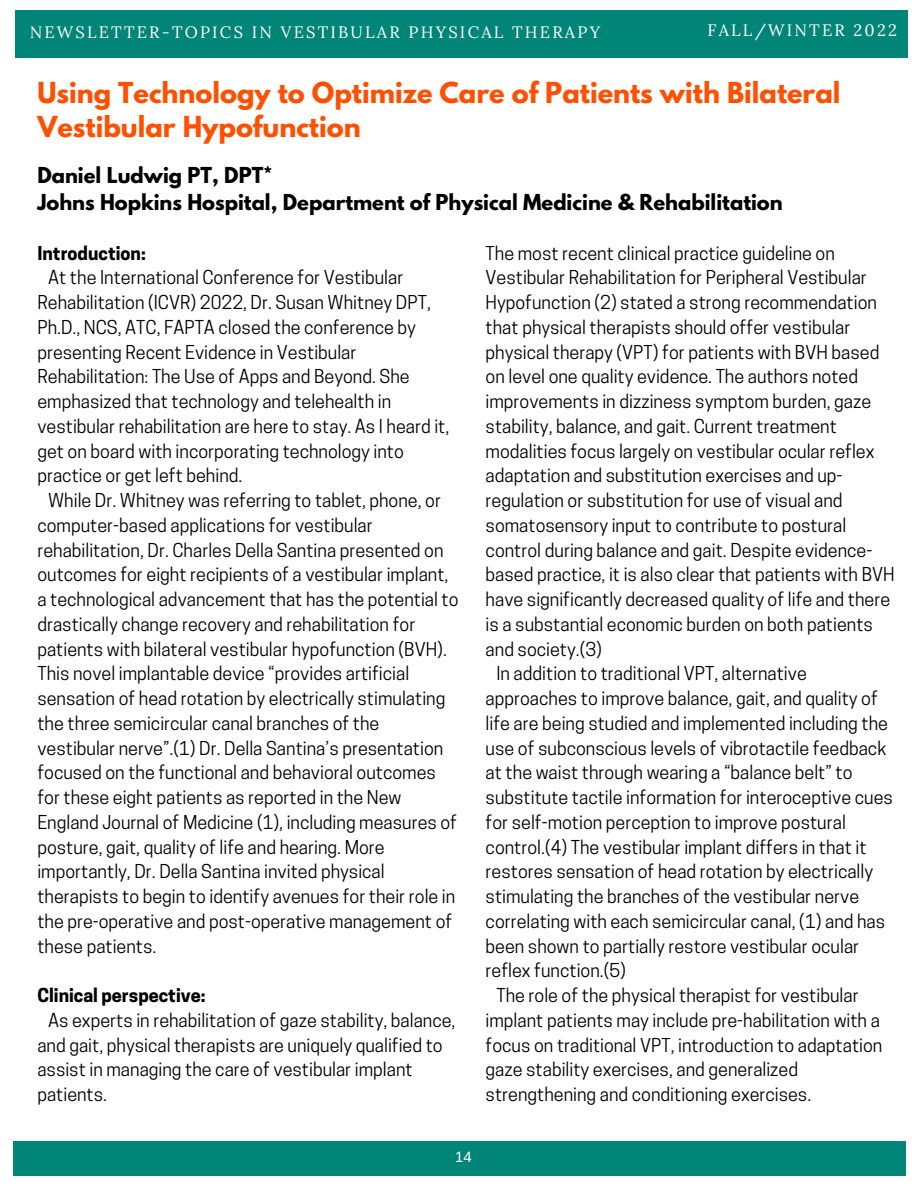
<style>
.page{position:relative;width:918px;height:1188px;background:#fff}
.page>*{position:absolute;margin:0;border:0;box-sizing:border-box;transform-origin:0 0}
.t1{font:700 25.65px/34.8px "League Spartan";color:#fe5000}
.t2{font:700 19.5px/27px "League Spartan";color:#000}
.t3{font:18px/24.8px "Cooper Hewitt";color:#000}
.t4{font:700 18px "Cooper Hewitt";color:#000}
.t5{font:16.5px "Lora";letter-spacing:.135em;color:#fff}
.t6{font:15px "Arimo";color:#fff}
</style>
<div class="page">
<div style="left:15px;top:10px;width:892px;height:48px;background:#008578"></div>
<div style="left:13px;top:1141px;width:892px;height:35px;background:#008578"></div>
<p class="t5" style="left:30px;top:22px;width:572px">NEWSLETTER-TOPICS IN VESTIBULAR PHYSICAL THERAPY</p>
<p class="t5" style="left:707px;top:20px;width:191px">FALL/WINTER 2022</p>
<h1 class="t1" style="left:37px;top:78px;width:805px">Using Technology to Optimize Care of Patients with Bilateral<br>Vestibular Hypofunction</h1>
<p class="t2" style="left:37px;top:165px;width:747px">Daniel Ludwig PT, DPT*<br>Johns Hopkins Hospital, Department of Physical Medicine &amp; Rehabilitation</p>
<p class="t4" style="left:37px;top:246px;width:110px">Introduction:</p>
<p class="t3" style="left:48px;top:267px;width:357px">At the International Conference for Vestibular</p>
<p class="t3" style="left:37px;top:292px;width:395px">Rehabilitation (ICVR) 2022, Dr. Susan Whitney DPT,</p>
<p class="t3" style="left:37px;top:317px;width:380px">Ph.D., NCS, ATC, FAPTA closed the conference by</p>
<p class="t3" style="left:37px;top:342px;width:321px">presenting Recent Evidence in Vestibular</p>
<p class="t3" style="left:37px;top:366px;width:374px">Rehabilitation: The Use of Apps and Beyond. She</p>
<p class="t3" style="left:37px;top:391px;width:355px">emphasized that technology and telehealth in</p>
<p class="t3" style="left:37px;top:416px;width:414px">vestibular rehabilitation are here to stay. As I heard it,</p>
<p class="t3" style="left:37px;top:441px;width:368px">get on board with incorporating technology into</p>
<p class="t3" style="left:37px;top:465px;width:207px">practice or get left behind.</p>
<p class="t3" style="left:48px;top:490px;width:394px">While Dr. Whitney was referring to tablet, phone, or</p>
<p class="t3" style="left:37px;top:515px;width:337px">computer-based applications for vestibular</p>
<p class="t3" style="left:37px;top:540px;width:408px">rehabilitation, Dr. Charles Della Santina presented on</p>
<p class="t3" style="left:37px;top:564px;width:413px">outcomes for eight recipients of a vestibular implant,</p>
<p class="t3" style="left:37px;top:589px;width:423px">a technological advancement that has the potential to</p>
<p class="t3" style="left:37px;top:614px;width:379px">drastically change recovery and rehabilitation for</p>
<p class="t3" style="left:37px;top:639px;width:411px">patients with bilateral vestibular hypofunction (BVH).</p>
<p class="t3" style="left:37px;top:663px;width:373px">This novel implantable device “provides artificial</p>
<p class="t3" style="left:37px;top:688px;width:410px">sensation of head rotation by electrically stimulating</p>
<p class="t3" style="left:37px;top:713px;width:344px">the three semicircular canal branches of the</p>
<p class="t3" style="left:37px;top:738px;width:407px">vestibular nerve”.(1) Dr. Della Santina’s presentation</p>
<p class="t3" style="left:37px;top:762px;width:400px">focused on the functional and behavioral outcomes</p>
<p class="t3" style="left:37px;top:787px;width:366px">for these eight patients as reported in the New</p>
<p class="t3" style="left:37px;top:812px;width:421px">England Journal of Medicine (1), including measures of</p>
<p class="t3" style="left:37px;top:837px;width:349px">posture, gait, quality of life and hearing. More</p>
<p class="t3" style="left:37px;top:861px;width:349px">importantly, Dr. Della Santina invited physical</p>
<p class="t3" style="left:37px;top:886px;width:419px">therapists to begin to identify avenues for their role in</p>
<p class="t3" style="left:37px;top:911px;width:416px">the pre-operative and post-operative management of</p>
<p class="t3" style="left:37px;top:936px;width:121px">these patients.</p>
<p class="t4" style="left:37px;top:989px;width:170px">Clinical perspective:</p>
<p class="t3" style="left:37px;top:1010px;width:420px;text-indent:11px">As experts in rehabilitation of gaze stability, balance, and gait, physical therapists are uniquely qualified to assist in managing the care of vestibular implant patients.</p>
<p class="t3" style="left:486px;top:243px;width:351px">The most recent clinical practice guideline on</p>
<p class="t3" style="left:486px;top:267px;width:383px">Vestibular Rehabilitation for Peripheral Vestibular</p>
<p class="t3" style="left:486px;top:292px;width:393px">Hypofunction (2) stated a strong recommendation</p>
<p class="t3" style="left:486px;top:317px;width:366px">that physical therapists should offer vestibular</p>
<p class="t3" style="left:486px;top:342px;width:395px">physical therapy (VPT) for patients with BVH based</p>
<p class="t3" style="left:486px;top:366px;width:374px">on level one quality evidence. The authors noted</p>
<p class="t3" style="left:486px;top:391px;width:387px">improvements in dizziness symptom burden, gaze</p>
<p class="t3" style="left:486px;top:416px;width:353px">stability, balance, and gait. Current treatment</p>
<p class="t3" style="left:486px;top:441px;width:390px">modalities focus largely on vestibular ocular reflex</p>
<p class="t3" style="left:486px;top:465px;width:358px">adaptation and substitution exercises and up-</p>
<p class="t3" style="left:486px;top:490px;width:359px">regulation or substitution for use of visual and</p>
<p class="t3" style="left:486px;top:515px;width:362px">somatosensory input to contribute to postural</p>
<p class="t3" style="left:486px;top:540px;width:388px">control during balance and gait. Despite evidence-</p>
<p class="t3" style="left:486px;top:564px;width:411px">based practice, it is also clear that patients with BVH</p>
<p class="t3" style="left:486px;top:589px;width:406px">have significantly decreased quality of life and there</p>
<p class="t3" style="left:486px;top:614px;width:389px">is a substantial economic burden on both patients</p>
<p class="t3" style="left:486px;top:639px;width:118px">and society.(3)</p>
<p class="t3" style="left:496px;top:663px;width:312px">In addition to traditional VPT, alternative</p>
<p class="t3" style="left:486px;top:688px;width:394px">approaches to improve balance, gait, and quality of</p>
<p class="t3" style="left:486px;top:713px;width:404px">life are being studied and implemented including the</p>
<p class="t3" style="left:486px;top:738px;width:402px">use of subconscious levels of vibrotactile feedback</p>
<p class="t3" style="left:486px;top:762px;width:368px">at the waist through wearing a “balance belt” to</p>
<p class="t3" style="left:486px;top:787px;width:409px">substitute tactile information for interoceptive cues</p>
<p class="t3" style="left:486px;top:812px;width:362px">for self-motion perception to improve postural</p>
<p class="t3" style="left:486px;top:837px;width:383px">control.(4) The vestibular implant differs in that it</p>
<p class="t3" style="left:486px;top:861px;width:389px">restores sensation of head rotation by electrically</p>
<p class="t3" style="left:486px;top:886px;width:375px">stimulating the branches of the vestibular nerve</p>
<p class="t3" style="left:486px;top:911px;width:401px">correlating with each semicircular canal, (1) and has</p>
<p class="t3" style="left:486px;top:936px;width:375px">been shown to partially restore vestibular ocular</p>
<p class="t3" style="left:486px;top:960px;width:142px">reflex function.(5)</p>
<p class="t3" style="left:496px;top:985px;width:364px">The role of the physical therapist for vestibular</p>
<p class="t3" style="left:486px;top:1010px;width:396px">implant patients may include pre-habilitation with a</p>
<p class="t3" style="left:486px;top:1035px;width:398px">focus on traditional VPT, introduction to adaptation</p>
<p class="t3" style="left:486px;top:1059px;width:314px">gaze stability exercises, and generalized</p>
<p class="t3" style="left:486px;top:1084px;width:327px">strengthening and conditioning exercises.</p>
<p class="t6" style="left:455px;top:1148px;width:18px">14</p>
</div>
